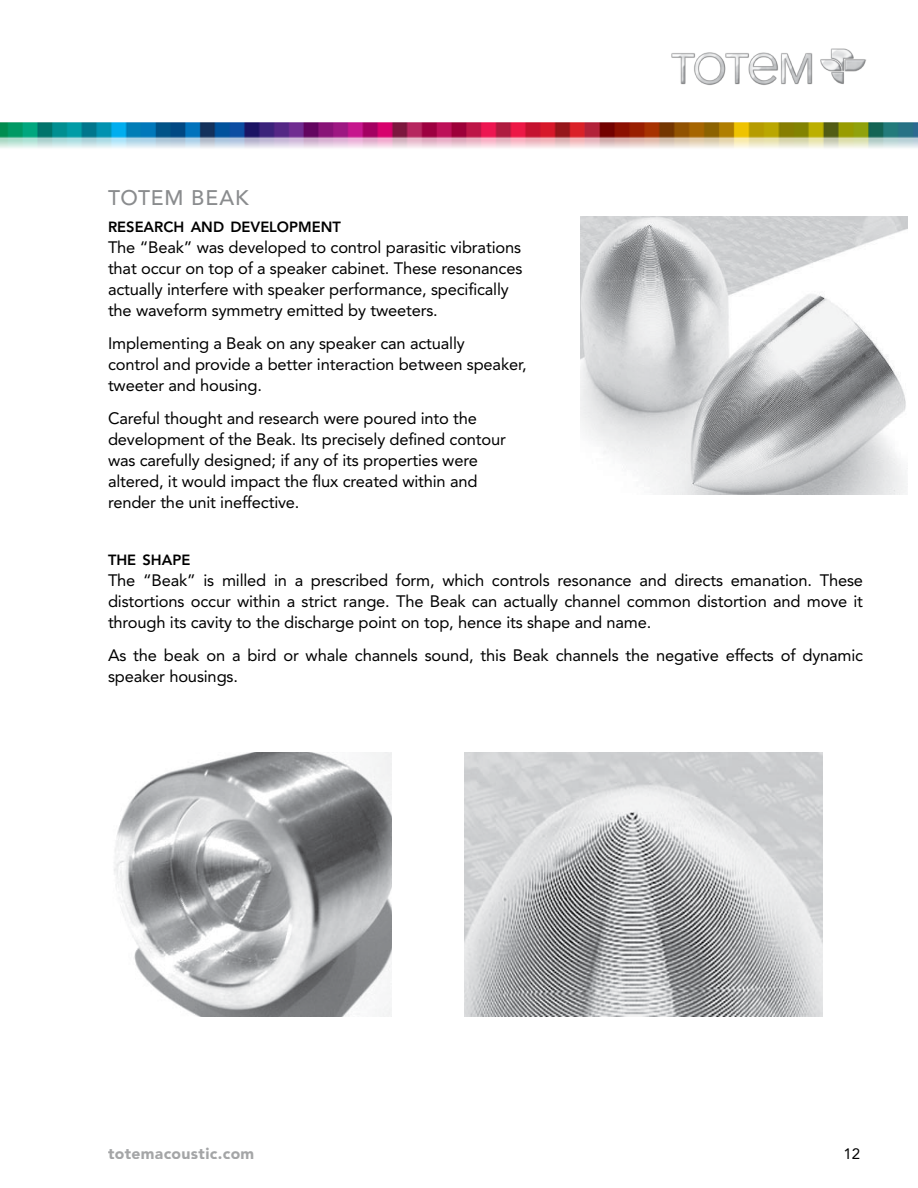
<style>
.page{position:relative;width:918px;height:1188px;background:#fff}
.page>*{position:absolute;margin:0;border:0;box-sizing:border-box;transform-origin:0 0}
.t1{font:500 21px "Avenir";color:#8a8c8e}
.t2{font:16.5px/21px "Avenir";letter-spacing:-.01em;color:#000}
.t3{font:900 15.75px "Avenir";letter-spacing:.02em;color:#757779}
.t4{font:15px "Avenir";color:#000}
.t5{font:800 14.7px "Avenir";color:#000}
</style>
<div class="page">
<img style="left:671px;top:48px;width:195px;height:37px">
<img style="left:0;top:122px;width:918px;height:26px">
<img style="left:114px;top:753px;width:278px;height:263px">
<img style="left:581px;top:216px;width:327px;height:279px">
<img style="left:465px;top:753px;width:358px;height:263px">
<p class="t1" style="left:108px;top:186px;width:140px">TOTEM BEAK</p>
<p class="t5" style="left:108px;top:218px;width:234px">RESEARCH AND DEVELOPMENT</p>
<p class="t2" style="left:108px;top:237px;width:416px">The “Beak” was developed to control parasitic vibrations that occur on top of a speaker cabinet. These resonances actually interfere with speaker performance, specifically the waveform symmetry emitted by tweeters.</p>
<p class="t2" style="left:108px;top:333px;width:420px">Implementing a Beak on any speaker can actually<br>control and provide a better interaction between speaker, tweeter and housing.</p>
<p class="t2" style="left:108px;top:408px;width:400px">Careful thought and research were poured into the development of the Beak. Its precisely defined contour was carefully designed; if any of its properties were altered, it would impact the flux created within and render the unit ineffective.</p>
<p class="t5" style="left:108px;top:551px;width:84px">THE SHAPE</p>
<p class="t2" style="left:108px;top:570px;width:757px;text-align:justify">The “Beak” is milled in a prescribed form, which controls resonance and directs emanation. These distortions occur within a strict range. The Beak can actually channel common distortion and move it through its cavity to the discharge point on top, hence its shape and name.</p>
<p class="t2" style="left:108px;top:645px;width:757px">As the beak on a bird or whale channels sound, this Beak channels the negative effects of dynamic speaker housings.</p>
<p class="t3" style="left:108px;top:1143px;width:148px">totemacoustic.com</p>
<p class="t4" style="left:844px;top:1145px;width:18px">12</p>
</div>
